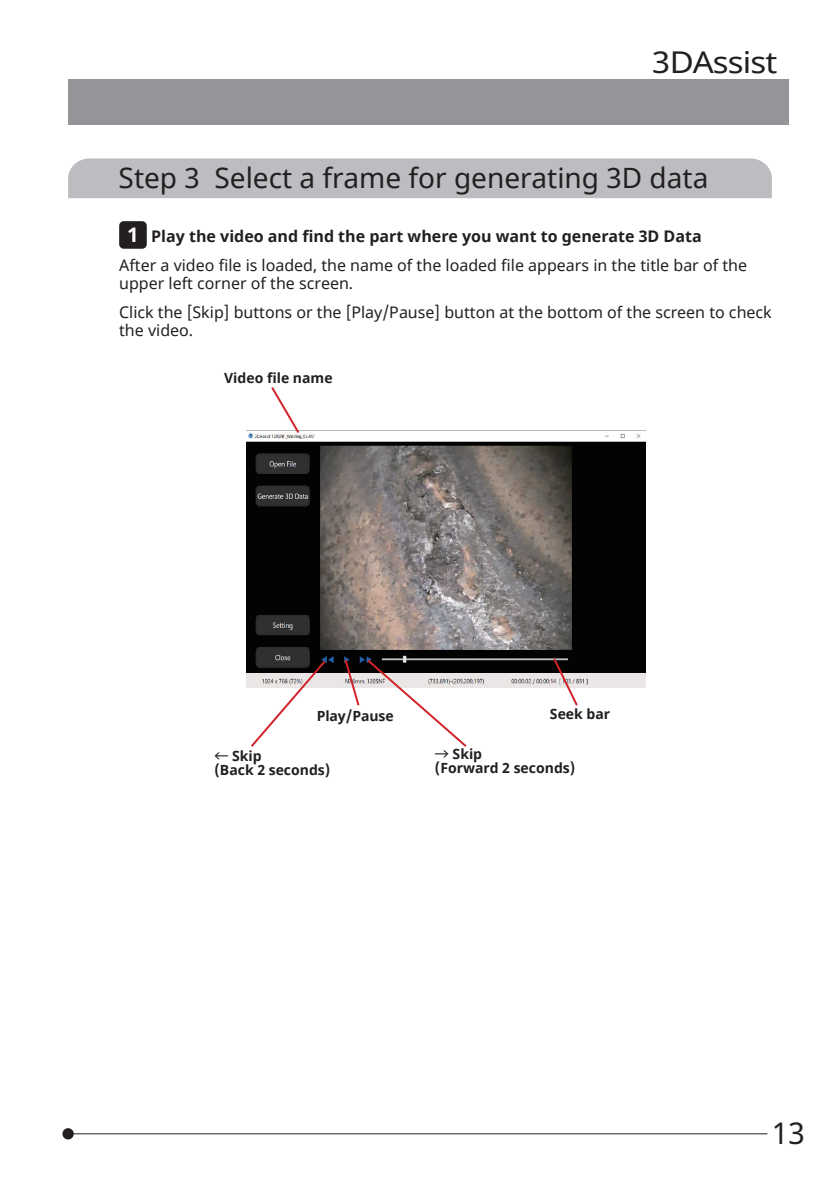
<style>
.page{position:relative;width:840px;height:1191px;background:#fff}
.page>*{position:absolute;margin:0;border:0;box-sizing:border-box;transform-origin:0 0}
.t1{font:30px "Noto Sans";letter-spacing:-.025em;color:#231f20;scale:1.1 1}
.t2{font:30px "Noto Sans";letter-spacing:-.025em;color:#231f20}
.t3{font:28px "Noto Sans";color:#231f20}
.t4{font:700 20.2px "Noto Sans";color:#fff}
.t5{font:16px/18px "Noto Sans";color:#231f20}
.t6{font:700 16px "Noto Sans";color:#231f20}
.t7{font:700 14px/14px "Noto Sans";color:#231f20}
.s1{font-family:"Meiryo"}
</style>
<div class="page">
<div style="left:62px;top:1128px;width:12px;height:11px;background:#231f20;border-radius:50%"></div>
<hr style="left:68px;top:1133px;width:699px;height:1px;background:#231f20">
<div style="left:68px;top:79px;width:720px;height:46px;background:#939598"></div>
<div style="left:68px;top:158px;width:703px;height:40px;background:#bcbdc0"></div>
<div style="left:119px;top:221px;width:28px;height:28px;background:#231f20;border-radius:5px"></div>
<img style="left:246px;top:430px;width:398px;height:257px">
<svg style="left:249px;top:658px;width:78px;height:89px"></svg>
<svg style="left:551px;top:656px;width:28px;height:50px"></svg>
<svg style="left:343px;top:657px;width:125px;height:90px"></svg>
<svg style="left:269px;top:387px;width:32px;height:48px"></svg>
<h1 class="t1" style="left:652px;top:42px;width:115px">3DAssist</h1>
<h2 class="t3" style="left:118px;top:159px;width:591px">Step 3 Select a frame for generating 3D data</h2>
<p class="t6" style="left:151px;top:224px;width:551px">Play the video and find the part where you want to generate 3D Data</p>
<p class="t5" style="left:119px;top:257px;width:629px">After a video file is loaded, the name of the loaded file appears in the title bar of the upper left corner of the screen.</p>
<p class="t5" style="left:119px;top:304px;width:653px">Click the [Skip] buttons or the [Play/Pause] button at the bottom of the screen to check the video.</p>
<p class="t4" style="left:127px;top:220px;width:13px">1</p>
<p class="t7" style="left:224px;top:371px;width:110px">Video file name</p>
<p class="t7" style="left:316px;top:709px;width:78px">Play/Pause</p>
<p class="t7" style="left:214px;top:749px;width:117px"><span class="s1">←</span> Skip<br>(Back 2 seconds)</p>
<p class="t7" style="left:549px;top:707px;width:62px">Seek bar</p>
<p class="t7" style="left:434px;top:747px;width:142px"><span class="s1">→</span> Skip<br>(Forward 2 seconds)</p>
<h1 class="t2" style="left:771px;top:1112px;width:35px">13</h1>
</div>
